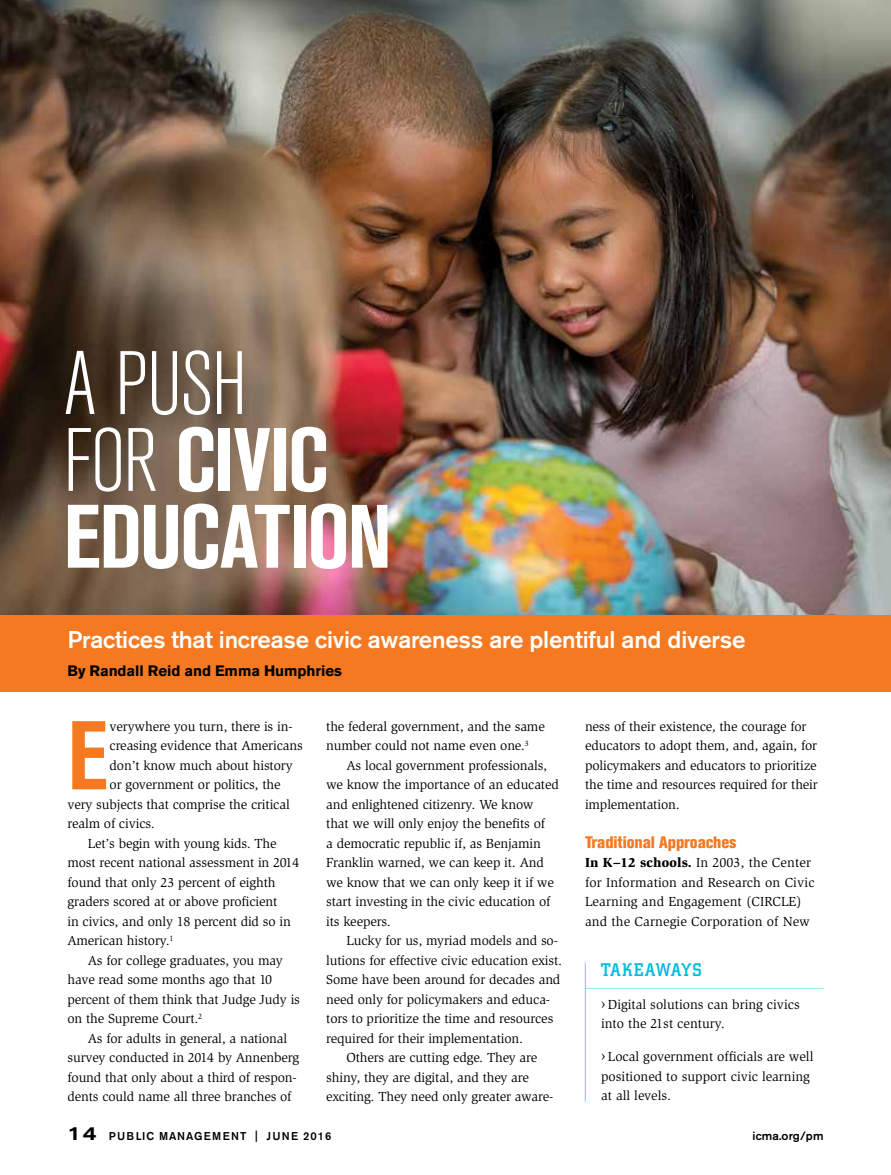
<style>
.page{position:relative;width:891px;height:1175px;background:#fff}
.page>*{position:absolute;margin:0;border:0;box-sizing:border-box;transform-origin:0 0}
.t1{font:700 condensed 96.3px "Akzidenz Grotesk BE";color:#f47920}
.t2{font:700 condensed 88.95px/76.8px "Akzidenz Grotesk BE";letter-spacing:-.025em;color:#fff}
.t3{font:500 24px "Akzidenz Grotesk BE";letter-spacing:-.01em;color:#fff}
.t4{font:500 18px "City";letter-spacing:.05em;color:#0bd}
.t5{font:800 condensed 16.5px "Akzidenz Grotesk BE";letter-spacing:-.005em;color:#f47920}
.t6{font:700 15px "Akzidenz Grotesk BE";letter-spacing:-.005em;color:#000}
.t7{font:13.5px/19.5px "Slimbach";letter-spacing:-.01em;color:#000}
.t8{font:13.5px/19.5px "Slimbach";letter-spacing:.01em;color:#000}
.t9{font:500 12px "Akzidenz Grotesk BE";letter-spacing:.01em;color:#000}
.t10{font:500 11.25px "Akzidenz Grotesk BE";letter-spacing:.1em;color:#000}
.s1{font-weight:300}
.s2{font-weight:900}
.s3{font-size:16.5px}
.s4{font-stretch:expanded;font-size:19.5px}
</style>
<div class="page">
<div style="left:0;top:594px;width:891px;height:98px;background:#f47920"></div>
<img style="left:0;top:0;width:891px;height:614px">
<hr style="left:585px;top:988px;width:239px;height:1px;background:#0bd">
<hr style="left:585px;top:962px;width:1px;height:139px;background:#0bd">
<h2 class="t2" style="left:63px;top:346px;width:330px"><span class="s1">A PUSH<br>FOR</span> CIVIC<br>EDUCATION</h2>
<h3 class="t3" style="left:68px;top:624px;width:680px">Practices that increase civic awareness are plentiful and diverse</h3>
<p class="t6" style="left:68px;top:662px;width:276px">By Randall Reid and Emma Humphries</p>
<h1 class="t1" style="left:68px;top:701px;width:42px">E</h1>
<p class="t7" style="left:110px;top:716px;width:184px">verywhere you turn, there is in-</p>
<p class="t7" style="left:110px;top:736px;width:195px">creasing evidence that Americans</p>
<p class="t7" style="left:110px;top:755px;width:185px">don’t know much about history</p>
<p class="t7" style="left:110px;top:775px;width:172px">or government or politics, the</p>
<p class="t7" style="left:68px;top:794px;width:224px">very subjects that comprise the critical</p>
<p class="t7" style="left:68px;top:814px;width:89px">realm of civics.</p>
<p class="t7" style="left:88px;top:833px;width:190px">Let’s begin with young kids. The</p>
<p class="t7" style="left:68px;top:853px;width:233px">most recent national assessment in 2014</p>
<p class="t7" style="left:68px;top:872px;width:210px">found that only 23 percent of eighth</p>
<p class="t7" style="left:68px;top:892px;width:211px">graders scored at or above proficient</p>
<p class="t7" style="left:68px;top:911px;width:225px">in civics, and only 18 percent did so in</p>
<p class="t7" style="left:68px;top:931px;width:108px">American history.<sup>1</sup></p>
<p class="t7" style="left:88px;top:950px;width:197px">As for college graduates, you may</p>
<p class="t7" style="left:68px;top:970px;width:206px">have read some months ago that 10</p>
<p class="t7" style="left:68px;top:989px;width:234px">percent of them think that Judge Judy is</p>
<p class="t7" style="left:68px;top:1009px;width:136px">on the Supreme Court.<sup>2</sup></p>
<p class="t7" style="left:88px;top:1028px;width:201px">As for adults in general, a national</p>
<p class="t7" style="left:68px;top:1048px;width:233px">survey conducted in 2014 by Annenberg</p>
<p class="t7" style="left:68px;top:1067px;width:231px">found that only about a third of respon-</p>
<p class="t7" style="left:68px;top:1087px;width:226px">dents could name all three branches of</p>
<p class="t7" style="left:326px;top:716px;width:220px">the federal government, and the same number could not name even one.<sup>3</sup></p>
<p class="t7" style="left:326px;top:755px;width:234px;text-indent:20px">As local government professionals, we know the importance of an educated and enlightened citizenry. We know that we will only enjoy the benefits of<br>a democratic republic if, as Benjamin Franklin warned, we can keep it. And we know that we can only keep it if we start investing in the civic education of its keepers.</p>
<p class="t7" style="left:346px;top:931px;width:213px">Lucky for us, myriad models and so-</p>
<p class="t7" style="left:326px;top:950px;width:237px">lutions for effective civic education exist.</p>
<p class="t7" style="left:326px;top:970px;width:236px">Some have been around for decades and</p>
<p class="t7" style="left:326px;top:989px;width:225px">need only for policymakers and educa-</p>
<p class="t7" style="left:326px;top:1009px;width:229px">tors to prioritize the time and resources</p>
<p class="t7" style="left:326px;top:1028px;width:198px">required for their implementation.</p>
<p class="t7" style="left:346px;top:1048px;width:192px">Others are cutting edge. They are</p>
<p class="t7" style="left:326px;top:1067px;width:204px">shiny, they are digital, and they are</p>
<p class="t7" style="left:326px;top:1087px;width:229px">exciting. They need only greater aware-</p>
<p class="t7" style="left:585px;top:716px;width:234px">ness of their existence, the courage for educators to adopt them, and, again, for policymakers and educators to prioritize the time and resources required for their implementation.</p>
<p class="t5" style="left:585px;top:832px;width:153px">Traditional Approaches</p>
<p class="t8" style="left:585px;top:853px;width:231px"><span class="s2">In K–12 schools.</span> In 2003, the Center for Information and Research on Civic Learning and Engagement (CIRCLE) and the Carnegie Corporation of New</p>
<h3 class="t4" style="left:601px;top:959px;width:102px">TAKEAWAYS</h3>
<p class="t7" style="left:601px;top:994px;width:200px"><span class="s3">›</span> Digital solutions can bring civics into the 21st century.</p>
<p class="t7" style="left:601px;top:1047px;width:214px"><span class="s3">›</span> Local government officials are well positioned to support civic learning at all levels.</p>
<p class="t10" style="left:68px;top:1129px;width:266px"><span class="s4">14</span> PUBLIC MANAGEMENT | JUNE 2016</p>
<p class="t9" style="left:753px;top:1128px;width:72px">icma.org/pm</p>
</div>
